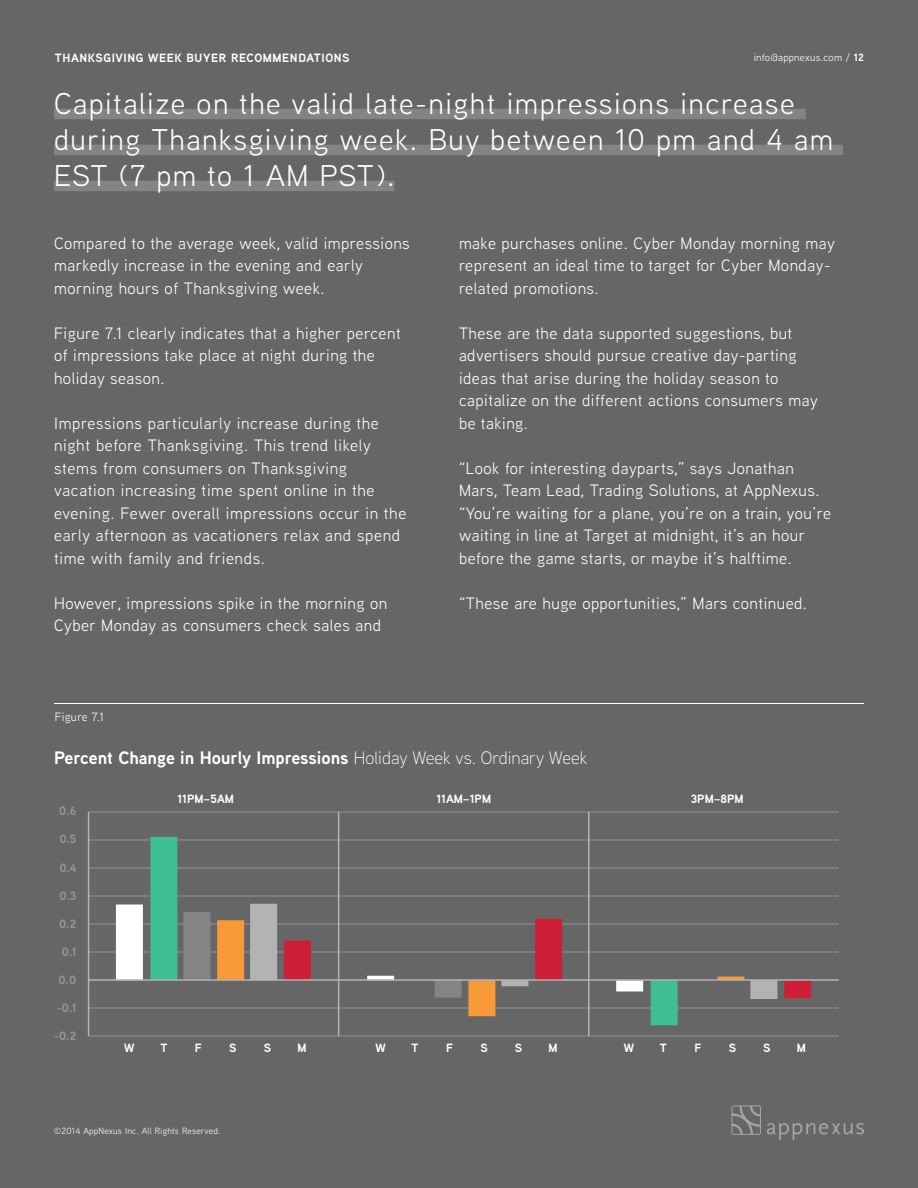
<style>
.page{position:relative;width:918px;height:1188px;background:#666}
.page>*{position:absolute;margin:0;border:0;box-sizing:border-box;transform-origin:0 0}
.t1{font:30px/36px "Aaux Next";letter-spacing:.05em;color:#fff}
.t2{font:700 18px "Aaux Next";color:#fff}
.t3{font:16.5px/22.5px "Aaux Next";letter-spacing:.03em;color:#fff}
.t4{font:700 12px "Aaux Next";letter-spacing:.05em;color:#fff}
.t5{font:700 12px "Aaux Next";color:#959595}
.t6{font:12px "Aaux Next";color:#fff}
.t7{font:10.5px "Aaux Next";letter-spacing:.025em;color:#fff}
.t8{font:9px "Aaux Next";letter-spacing:.025em;color:#fff}
.s1{font-weight:700}
.s2{font-weight:300}
</style>
<div class="page">
<div style="left:54px;top:109px;width:752px;height:10px;background:#848485"></div>
<div style="left:54px;top:145px;width:789px;height:10px;background:#848485"></div>
<div style="left:54px;top:181px;width:340px;height:10px;background:#848485"></div>
<svg style="left:731px;top:1105px;width:30px;height:30px"></svg>
<svg style="left:767px;top:1123px;width:97px;height:17px"></svg>
<hr style="left:89px;top:812px;width:750px;height:1px;background:#959595">
<hr style="left:89px;top:840px;width:750px;height:1px;background:#959595">
<hr style="left:89px;top:868px;width:750px;height:1px;background:#959595">
<hr style="left:89px;top:896px;width:750px;height:1px;background:#959595">
<hr style="left:89px;top:924px;width:750px;height:1px;background:#959595">
<hr style="left:89px;top:952px;width:750px;height:1px;background:#959595">
<hr style="left:89px;top:1008px;width:750px;height:1px;background:#959595">
<hr style="left:89px;top:1036px;width:750px;height:1px;background:#959595">
<hr style="left:88px;top:812px;width:1px;height:224px;background:#b2b3b3">
<hr style="left:338px;top:812px;width:1px;height:224px;background:#b2b3b3">
<hr style="left:588px;top:812px;width:2px;height:224px;background:#b2b3b3">
<div style="left:116px;top:904px;width:27px;height:76px;background:#fff"></div>
<div style="left:150px;top:837px;width:27px;height:143px;background:#3fbd94"></div>
<div style="left:183px;top:912px;width:27px;height:68px;background:#848485"></div>
<div style="left:217px;top:920px;width:27px;height:60px;background:#f79937"></div>
<div style="left:250px;top:904px;width:27px;height:76px;background:#b2b3b3"></div>
<div style="left:284px;top:940px;width:27px;height:40px;background:#ce1f36"></div>
<hr style="left:367px;top:976px;width:27px;height:4px;background:#fff">
<div style="left:435px;top:980px;width:27px;height:18px;background:#848485"></div>
<div style="left:468px;top:980px;width:27px;height:36px;background:#f79937"></div>
<div style="left:501px;top:980px;width:27px;height:6px;background:#b2b3b3"></div>
<div style="left:535px;top:919px;width:27px;height:61px;background:#ce1f36"></div>
<div style="left:616px;top:980px;width:27px;height:12px;background:#fff"></div>
<div style="left:651px;top:980px;width:27px;height:45px;background:#3fbd94"></div>
<svg style="left:717px;top:976px;width:27px;height:3px"></svg>
<div style="left:750px;top:980px;width:27px;height:19px;background:#b2b3b3"></div>
<div style="left:784px;top:980px;width:27px;height:18px;background:#ce1f36"></div>
<hr style="left:89px;top:979px;width:750px;height:2px;background:#b2b3b3">
<hr style="left:54px;top:703px;width:810px;height:1px;background:#fff">
<p class="t4" style="left:55px;top:50px;width:296px">THANKSGIVING WEEK BUYER RECOMMENDATIONS</p>
<p class="t7" style="left:754px;top:51px;width:112px">info@appnexus.com / <span class="s1">12</span></p>
<h1 class="t1" style="left:54px;top:84px;width:781px">Capitalize on the valid late-night impressions increase during Thanksgiving week. Buy between 10 pm and 4 am<br>EST</h1>
<h1 class="t1" style="left:119px;top:156px;width:277px">(7 pm to 1 AM PST).</h1>
<p class="t3" style="left:54px;top:231px;width:357px">Compared to the average week, valid impressions markedly increase in the evening and early morning hours of Thanksgiving week.</p>
<p class="t3" style="left:54px;top:321px;width:348px">Figure 7.1 clearly indicates that a higher percent of impressions take place at night during the holiday season.</p>
<p class="t3" style="left:54px;top:411px;width:354px">I mpressions particularly increase during the night before Thanksgiving. This trend likely stems from consumers on Thanksgiving vacation increasing time spent online in the evening. Fewer overall impressions occur in the early afternoon as vacationers relax and spend time with family and friends.</p>
<p class="t3" style="left:54px;top:591px;width:335px">However, impressions spike in the morning on<br>Cyber Monday as consumers check sales and</p>
<p class="t6" style="left:55px;top:709px;width:51px">Figure 7.1</p>
<p class="t3" style="left:459px;top:231px;width:377px">make purchases online. Cyber Monday morning may represent an ideal time to target for Cyber Monday&shy;related promotions.</p>
<p class="t3" style="left:459px;top:321px;width:360px">These are the data supported suggestions, but advertisers should pursue creative day-parting ideas that arise during the holiday season to capitalize on the different actions consumers may be taking.</p>
<p class="t3" style="left:459px;top:456px;width:374px">“Look for interesting dayparts,” says Jonathan Mars, Team Lead, Trading Solutions, at AppNexus. “You’re waiting for a plane, you’re on a train, you’re waiting in line at Target at midnight, it’s an hour before the game starts, or maybe it’s halftime.</p>
<p class="t3" style="left:459px;top:591px;width:350px">“These are huge opportunities,” Mars continued.</p>
<p class="t2" style="left:54px;top:745px;width:535px">PERCENT CHANGE IN HOURLY IMPRESSIONS <span class="s2">Holiday Week vs. Ordinary Week</span></p>
<p class="t5" style="left:59px;top:803px;width:19px">0.6</p>
<p class="t4" style="left:178px;top:790px;width:58px">11PM–5AM</p>
<p class="t4" style="left:436px;top:790px;width:56px">11AM–1PM</p>
<p class="t4" style="left:691px;top:790px;width:54px">3PM–8PM</p>
<p class="t5" style="left:59px;top:831px;width:19px">0.5</p>
<p class="t5" style="left:59px;top:859px;width:19px">0.4</p>
<p class="t5" style="left:59px;top:887px;width:19px">0.3</p>
<p class="t5" style="left:59px;top:915px;width:19px">0.2</p>
<p class="t5" style="left:62px;top:943px;width:16px">0.1</p>
<p class="t5" style="left:58px;top:971px;width:20px">0.0</p>
<p class="t5" style="left:57px;top:1000px;width:21px">-0.1</p>
<p class="t5" style="left:54px;top:1028px;width:24px">-0.2</p>
<p class="t4" style="left:124px;top:1040px;width:12px">W</p>
<p class="t4" style="left:160px;top:1040px;width:9px">T</p>
<p class="t4" style="left:195px;top:1040px;width:8px">F</p>
<p class="t4" style="left:229px;top:1040px;width:9px">S</p>
<p class="t4" style="left:264px;top:1040px;width:9px">S</p>
<p class="t4" style="left:297px;top:1040px;width:11px">M</p>
<p class="t4" style="left:376px;top:1040px;width:12px">W</p>
<p class="t4" style="left:412px;top:1040px;width:9px">T</p>
<p class="t4" style="left:446px;top:1040px;width:8px">F</p>
<p class="t4" style="left:480px;top:1040px;width:9px">S</p>
<p class="t4" style="left:515px;top:1040px;width:9px">S</p>
<p class="t4" style="left:549px;top:1040px;width:11px">M</p>
<p class="t4" style="left:624px;top:1040px;width:12px">W</p>
<p class="t4" style="left:660px;top:1040px;width:9px">T</p>
<p class="t4" style="left:694px;top:1040px;width:8px">F</p>
<p class="t4" style="left:729px;top:1040px;width:9px">S</p>
<p class="t4" style="left:763px;top:1040px;width:9px">S</p>
<p class="t4" style="left:797px;top:1040px;width:11px">M</p>
<p class="t8" style="left:54px;top:1125px;width:168px">©2014 AppNexus I nc. All Rights Reserved.</p>
</div>
